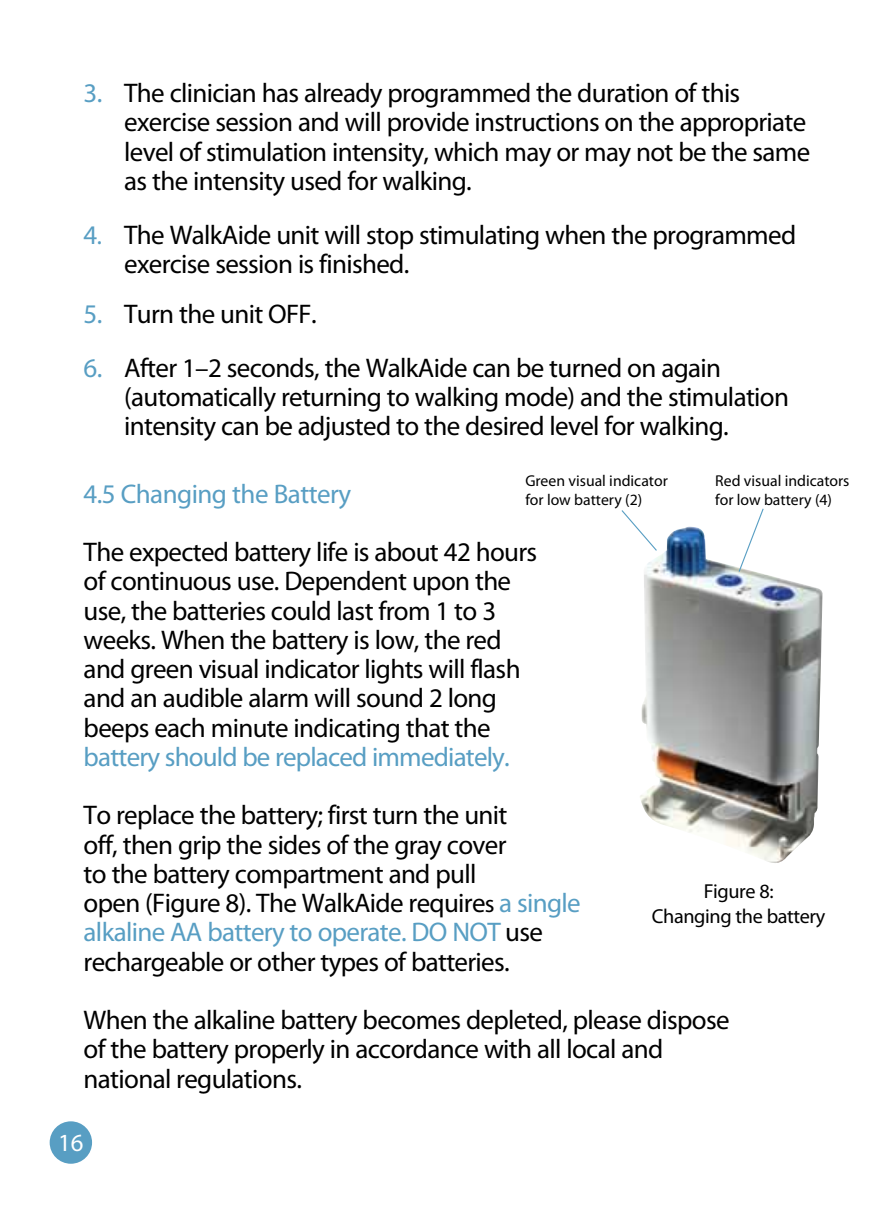
<style>
.page{position:relative;width:891px;height:1215px;background:#fff}
.page>*{position:absolute;margin:0;border:0;box-sizing:border-box;transform-origin:0 0}
.t1{font:27px/29.2px "Myriad Pro";letter-spacing:-.025em;color:#000}
.t2{font:27px "Myriad Pro";letter-spacing:-.03em;color:#589ec3}
.t3{font:24.75px "Myriad Pro";color:#fff}
.t4{font:20.25px/24.8px "Myriad Pro";letter-spacing:-.02em;color:#000;text-align:center}
.t5{font:15.75px/18.9px "Myriad Pro";color:#000}
.s1{color:#589ec3}
.s2{font-size:24.75px;color:#589ec3}
.s3{font-size:24.75px}
</style>
<div class="page">
<div style="left:50px;top:1121px;width:42px;height:43px;background:#589ec3;border-radius:50%"></div>
<hr style="left:890px;top:0;width:1px;height:1215px;background:#589ec3">
<svg style="left:890px;top:0;width:1px;height:1174px"></svg>
<img style="left:640px;top:527px;width:183px;height:336px">
<svg style="left:621px;top:510px;width:37px;height:42px"></svg>
<svg style="left:738px;top:508px;width:27px;height:65px"></svg>
<p class="t1" style="left:124px;top:78px;width:688px;text-indent:-40px"><span class="s1">3.</span> The clinician has already programmed the duration of this exercise session and will provide instructions on the appropriate level of stimulation intensity, which may or may not be the same as the intensity used for walking.</p>
<p class="t1" style="left:124px;top:220px;width:674px;text-indent:-40px"><span class="s1">4</span><span class="s2">.</span> The WalkAide unit will stop stimulating when the programmed exercise session is finished.</p>
<p class="t1" style="left:84px;top:299px;width:235px"><span class="s1">5.</span> Turn the unit OFF.</p>
<p class="t1" style="left:124px;top:353px;width:666px;text-indent:-40px"><span class="s1">6.</span> After 1–2 seconds, the WalkAide can be turned on again (automatically returning to walking mode) and the stimulation intensity can be adjusted to the desired level for walking.</p>
<p class="t5" style="left:525px;top:471px;width:144px">Green visual indicator for low battery (2)</p>
<p class="t5" style="left:715px;top:471px;width:136px">Red visual indicators for low battery (4)</p>
<p class="t2" style="left:84px;top:477px;width:269px">4.5 Changing the Battery</p>
<p class="t1" style="left:84px;top:537px;width:455px">The expected battery life is about 42 hours of continuous use. Dependent upon the use, the batteries could last from 1 to 3 weeks. When the battery is low, the red and green visual indicator lights will flash and an audible alarm will sound 2 long beeps each minute indicating that the</p>
<p class="t2" style="left:84px;top:740px;width:428px">battery should be replaced immediately.</p>
<p class="t1" style="left:84px;top:800px;width:499px">To replace the battery; first turn the unit<br>off, then grip the sides of the gray cover<br>to the battery compartment and pull<br>open (Figure 8). The WalkAide require<span class="s3">s</span> <span class="s1">a single alkaline AA battery to operate. DO NOT</span> use rechargeable or other types of batteries.</p>
<p class="t1" style="left:84px;top:1005px;width:647px">When the alkaline battery becomes depleted, please dispose of the battery properly in accordance with all local and national regulations.</p>
<p class="t4" style="left:652px;top:879px;width:175px">Figure 8:<br>Changing the battery</p>
<p class="t3" style="left:58px;top:1128px;width:27px">16</p>
</div>
